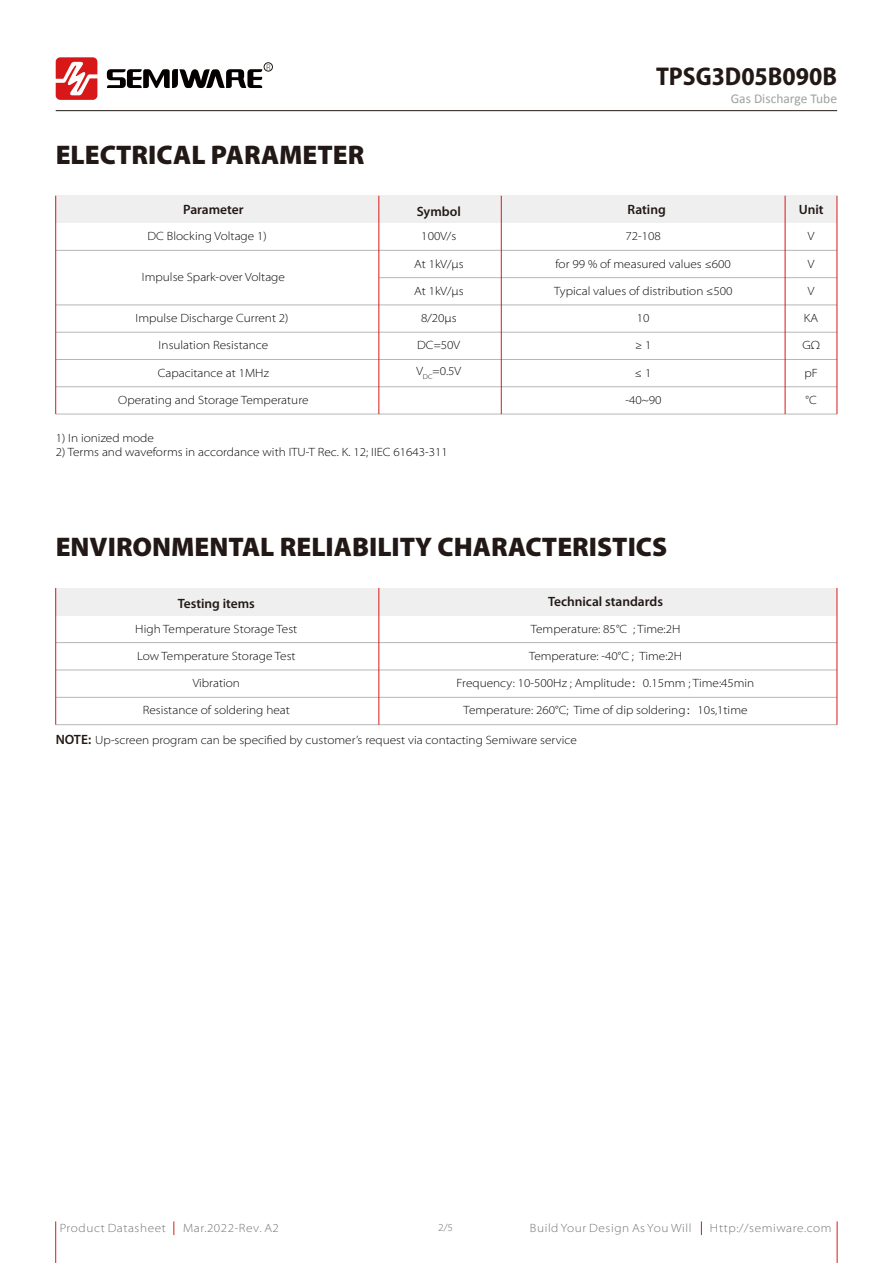
<style>
.page{position:relative;width:893px;height:1263px;background:#fff}
.page>*{position:absolute;margin:0;border:0;box-sizing:border-box;transform-origin:0 0}
.t1{font:900 27px "Myriad Pro";color:#221815}
.t2{font:700 semi-condensed 25.8px "Myriad Pro";color:#221815}
.t3{font:600 13.5px "Myriad Pro";color:#221815}
.t4{font:13.5px "Calibri";color:#9fa0a0}
.t5{font:300 semi-expanded 12px/25.3px "Myriad Pro";color:#040000}
.t6{font:300 semi-expanded 12px "Myriad Pro";letter-spacing:.05em;color:#727171}
.t7{font:300 semi-expanded 10.5px "Myriad Pro";color:#727171}
.t8{font:300 semi-expanded 8.25px "Myriad Pro";color:#221815}
.s1{font-family:"Adobe Song Std";font-stretch:normal}
.s2{color:#221815}
.s3{font-weight:600;font-stretch:normal;font-size:13.5px;color:#221815}
</style>
<div class="page">
<div style="left:56px;top:196px;width:781px;height:27px;background:#efefef"></div>
<hr style="left:55px;top:1221px;width:1px;height:42px;background:#d71a18">
<hr style="left:837px;top:1221px;width:1px;height:42px;background:#d71a18">
<svg style="left:701px;top:1221px;width:1px;height:14px"></svg>
<svg style="left:174px;top:1221px;width:1px;height:14px"></svg>
<hr style="left:56px;top:110px;width:781px;height:1px;background:#221815">
<svg style="left:56px;top:57px;width:41px;height:43px"></svg>
<svg style="left:107px;top:69px;width:155px;height:19px"></svg>
<div style="left:264px;top:63px;width:9px;height:8px;border:1px solid #221815;border-radius:50%"></div>
<hr style="left:56px;top:386px;width:781px;height:1px;background:#b5b6b6">
<hr style="left:56px;top:359px;width:781px;height:1px;background:#b5b6b6">
<hr style="left:56px;top:332px;width:781px;height:1px;background:#b5b6b6">
<hr style="left:56px;top:305px;width:781px;height:1px;background:#b5b6b6">
<hr style="left:56px;top:250px;width:781px;height:1px;background:#b5b6b6">
<hr style="left:379px;top:277px;width:458px;height:1px;background:#b5b6b6">
<hr style="left:56px;top:414px;width:781px;height:1px;background:#b5b6b6">
<hr style="left:55px;top:196px;width:1px;height:218px;background:#d71a18">
<hr style="left:379px;top:196px;width:1px;height:218px;background:#d71a18">
<hr style="left:501px;top:196px;width:1px;height:218px;background:#d71a18">
<hr style="left:785px;top:196px;width:1px;height:218px;background:#d71a18">
<hr style="left:837px;top:196px;width:1px;height:218px;background:#d71a18">
<hr style="left:56px;top:642px;width:781px;height:1px;background:#b5b6b6">
<hr style="left:56px;top:670px;width:781px;height:1px;background:#b5b6b6">
<hr style="left:56px;top:697px;width:781px;height:1px;background:#b5b6b6">
<hr style="left:56px;top:724px;width:781px;height:1px;background:#b5b6b6">
<div style="left:56px;top:588px;width:781px;height:27px;background:#efefef"></div>
<hr style="left:55px;top:588px;width:1px;height:137px;background:#d71a18">
<hr style="left:379px;top:588px;width:1px;height:137px;background:#d71a18">
<hr style="left:837px;top:588px;width:1px;height:137px;background:#d71a18">
<p class="t8" style="left:266px;top:62px;width:6px">R</p>
<h1 class="t1" style="left:56px;top:140px;width:310px">ELECTRICAL PARAMETER</h1>
<h2 class="t2" style="left:656px;top:62px;width:183px">TPSG3D05B090B</h2>
<p class="t4" style="left:731px;top:90px;width:108px">Gas Discharge Tube</p>
<p class="t3" style="left:183px;top:202px;width:62px">Parameter</p>
<p class="t3" style="left:417px;top:204px;width:46px">Symbol</p>
<p class="t3" style="left:628px;top:202px;width:40px">Rating</p>
<p class="t3" style="left:799px;top:202px;width:26px">Unit</p>
<p class="t5" style="left:148px;top:224px;width:121px">DC Blocking Voltage 1)</p>
<p class="t5" style="left:142px;top:265px;width:145px">Impulse Spark-over Voltage</p>
<p class="t5" style="left:135px;top:306px;width:155px">Impulse Discharge Current 2)</p>
<p class="t5" style="left:421px;top:224px;width:37px">100V/s</p>
<p class="t5" style="left:414px;top:251px;width:51px">At 1kV/μs</p>
<p class="t5" style="left:414px;top:278px;width:51px">At 1kV/μs</p>
<p class="t5" style="left:421px;top:306px;width:37px">8/20μs</p>
<p class="t5" style="left:416px;top:333px;width:46px">DC=50V<br>V<sub>DC</sub>=0.5V</p>
<p class="t5" style="left:808px;top:224px;width:8px">V</p>
<p class="t5" style="left:625px;top:224px;width:37px">72-108</p>
<p class="t5" style="left:555px;top:251px;width:177px">for 99 % of measured values ≤600</p>
<p class="t5" style="left:554px;top:278px;width:180px">Typical values of distribution ≤500</p>
<p class="t5" style="left:637px;top:306px;width:14px">10</p>
<p class="t5" style="left:808px;top:251px;width:8px">V</p>
<p class="t5" style="left:808px;top:278px;width:8px">V</p>
<p class="t5" style="left:804px;top:306px;width:16px">KA</p>
<p class="t5" style="left:159px;top:333px;width:111px">Insulation Resistance</p>
<p class="t5" style="left:635px;top:333px;width:18px">≥ 1</p>
<p class="t5" style="left:802px;top:333px;width:19px">GΩ</p>
<p class="t5" style="left:158px;top:360px;width:113px">Capacitance at 1MHz</p>
<p class="t5" style="left:635px;top:360px;width:18px">≤ 1</p>
<p class="t5" style="left:804px;top:360px;width:15px">pF</p>
<p class="t5" style="left:118px;top:387px;width:192px">Operating and Storage Temperature</p>
<p class="t5" style="left:625px;top:387px;width:38px">-40~90</p>
<p class="t5" style="left:805px;top:387px;width:13px">°C</p>
<p class="t5" style="left:56px;top:425px;width:100px">1) In ionized mode</p>
<p class="t5" style="left:56px;top:440px;width:394px">2) Terms and waveforms in accordance with ITU-T Rec. K. 12; IIEC 61643-311</p>
<h1 class="t1" style="left:56px;top:531px;width:613px">ENVIRONMENTAL RELIABILITY CHARACTERISTICS</h1>
<p class="t3" style="left:178px;top:595px;width:79px">Testing items</p>
<p class="t5" style="left:135px;top:617px;width:164px">High Temperature Storage Test</p>
<p class="t5" style="left:137px;top:644px;width:160px">Low Temperature Storage Test</p>
<p class="t5" style="left:193px;top:670px;width:49px">Vibration</p>
<p class="t5" style="left:143px;top:697px;width:149px">Resistance of soldering heat</p>
<p class="t3" style="left:548px;top:594px;width:116px">Technical standards</p>
<p class="t5" style="left:531px;top:617px;width:151px">Temperature: 85°C ; Time:2H</p>
<p class="t5" style="left:529px;top:644px;width:155px">Temperature: -40°C ; Time:2H</p>
<p class="t5" style="left:457px;top:671px;width:299px">Frequency: 10-500Hz ; Amplitude<span class="s1">：</span>0.15mm ; Time:45min</p>
<p class="t5" style="left:464px;top:698px;width:285px">Temperature: 260°C; Time of dip soldering<span class="s1">：</span>10s<span class="s2">,</span>1time</p>
<p class="t5" style="left:56px;top:727px;width:523px"><span class="s3">NOTE:</span> Up-screen program can be specified by customer’s request via contacting Semiware service</p>
<p class="t6" style="left:60px;top:1221px;width:108px">Product Datasheet</p>
<p class="t6" style="left:183px;top:1221px;width:97px">Mar.2022-Rev. A2</p>
<p class="t7" style="left:438px;top:1222px;width:17px">2/5</p>
<p class="t6" style="left:530px;top:1221px;width:163px">Build Your Design As You Will</p>
<p class="t6" style="left:710px;top:1221px;width:123px">Http://semiware.com</p>
</div>
